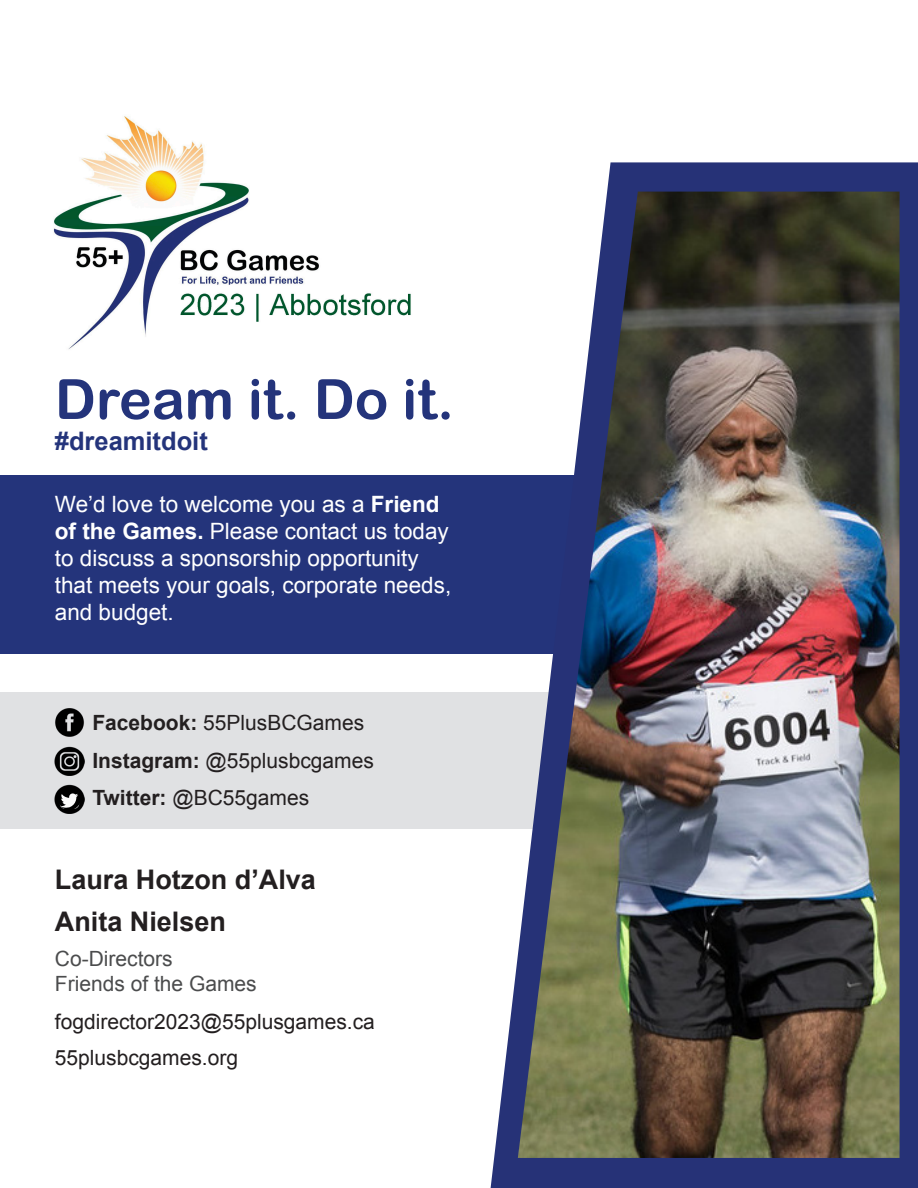
<style>
.page{position:relative;width:918px;height:1188px;background:#fff}
.page>*{position:absolute;margin:0;border:0;box-sizing:border-box;transform-origin:0 0}
.t1{font:55.5px "Arial Rounded MT Bold";color:#24347b}
.t2{font:700 27px "Arial";color:#231f20}
.t3{font:700 25.5px "Arial";color:#24347b}
.t4{font:22.5px/27px "Arial";color:#fff}
.t5{font:21px "Arial";color:#231f20}
.t6{font:21px "Arial";color:#4b4c4d}
.s1{font-weight:700}
</style>
<div class="page">
<div style="left:0;top:692px;width:658px;height:137px;background:#e0e1e3"></div>
<div style="left:0;top:475px;width:694px;height:178px;background:#24347b"></div>
<img style="left:53px;top:116px;width:358px;height:233px">
<img style="left:55px;top:708px;width:29px;height:29px">
<img style="left:55px;top:746px;width:29px;height:30px">
<img style="left:55px;top:784px;width:29px;height:30px">
<div style="left:58px;top:787px;width:23px;height:23px;background:#000;border-radius:50%"></div>
<svg style="left:61px;top:793px;width:17px;height:15px"></svg>
<svg style="left:491px;top:162px;width:427px;height:1026px;fill:#263277"></svg>
<img style="left:518px;top:192px;width:382px;height:966px">
<p class="t1" style="left:55px;top:366px;width:401px">Dream it. Do it.</p>
<p class="t3" style="left:55px;top:424px;width:155px">#dreamitdoit</p>
<p class="t4" style="left:55px;top:491px;width:398px">We’d love to welcome you as a <span class="s1">Friend of the Games.</span> Please contact us today to discuss a sponsorship opportunity that meets your goals, corporate needs, and budget.</p>
<p class="t5" style="left:92px;top:709px;width:273px"><span class="s1">Facebook:</span> 55PlusBCGames</p>
<p class="t5" style="left:92px;top:746px;width:283px"><span class="s1">Instagram:</span> @55plusbcgames</p>
<p class="t5" style="left:92px;top:784px;width:218px"><span class="s1">Twitter:</span> @BC55games</p>
<p class="t2" style="left:55px;top:862px;width:263px">Laura Hotzon d’Alva</p>
<p class="t2" style="left:55px;top:904px;width:173px">Anita Nielsen</p>
<p class="t6" style="left:55px;top:945px;width:119px">Co-Directors</p>
<p class="t6" style="left:55px;top:970px;width:203px">Friends of the Games</p>
<p class="t5" style="left:55px;top:1008px;width:322px">fogdirector2023@55plusgames.ca</p>
<p class="t5" style="left:55px;top:1044px;width:185px">55plusbcgames.org</p>
</div>
